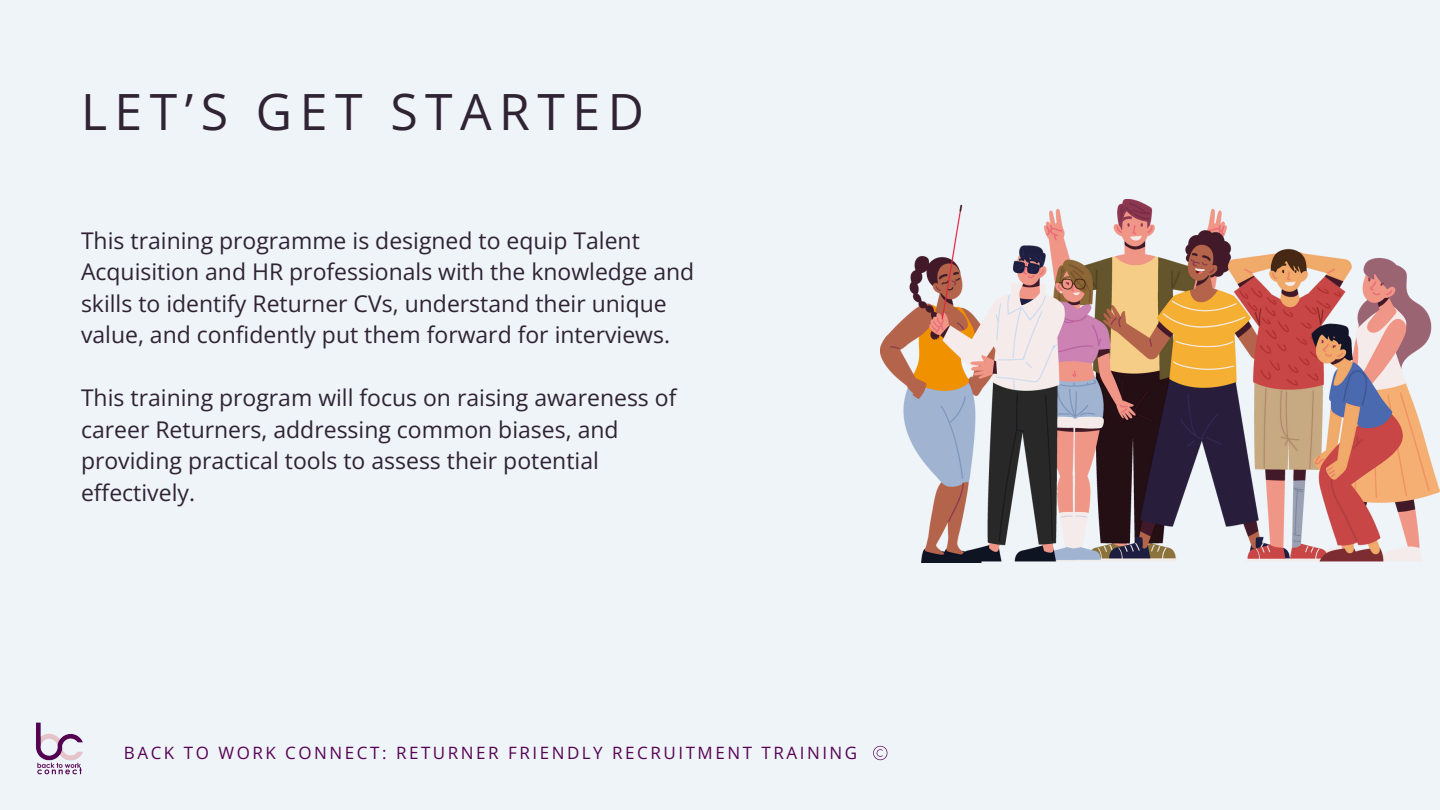
<style>
.page{position:relative;width:1440px;height:810px;background:#eff4f8}
.page>*{position:absolute;margin:0;border:0;box-sizing:border-box;transform-origin:0 0}
.t1{font:50px "Open Sans";letter-spacing:.15em;color:#2f2334}
.t2{font:23px/31.5px "Open Sans";color:#2f2334}
.t3{font:17px "Open Sans";letter-spacing:.15em;color:#560354}
</style>
<div class="page">
<img style="left:36px;top:722px;width:47px;height:53px">
<img style="left:880px;top:200px;width:560px;height:363px">
<svg style="left:873px;top:746px;width:14px;height:14px"></svg>
<h2 class="t1" style="left:81px;top:76px;width:565px">LET’S GET STARTED</h2>
<h1 class="t2" style="left:81px;top:224px;width:615px">This training programme is designed to equip Talent Acquisition and HR professionals with the knowledge and skills to identify Returner CVs, understand their unique value, and confidently put them forward for interviews.</h1>
<h2 class="t2" style="left:81px;top:381px;width:597px">This training program will focus on raising awareness of career Returners, addressing common biases, and providing practical tools to assess their potential effectively.</h2>
<p class="t3" style="left:124px;top:741px;width:735px">BACK TO WORK CONNECT: RETURNER FRIENDLY RECRUITMENT TRAINING</p>
</div>
